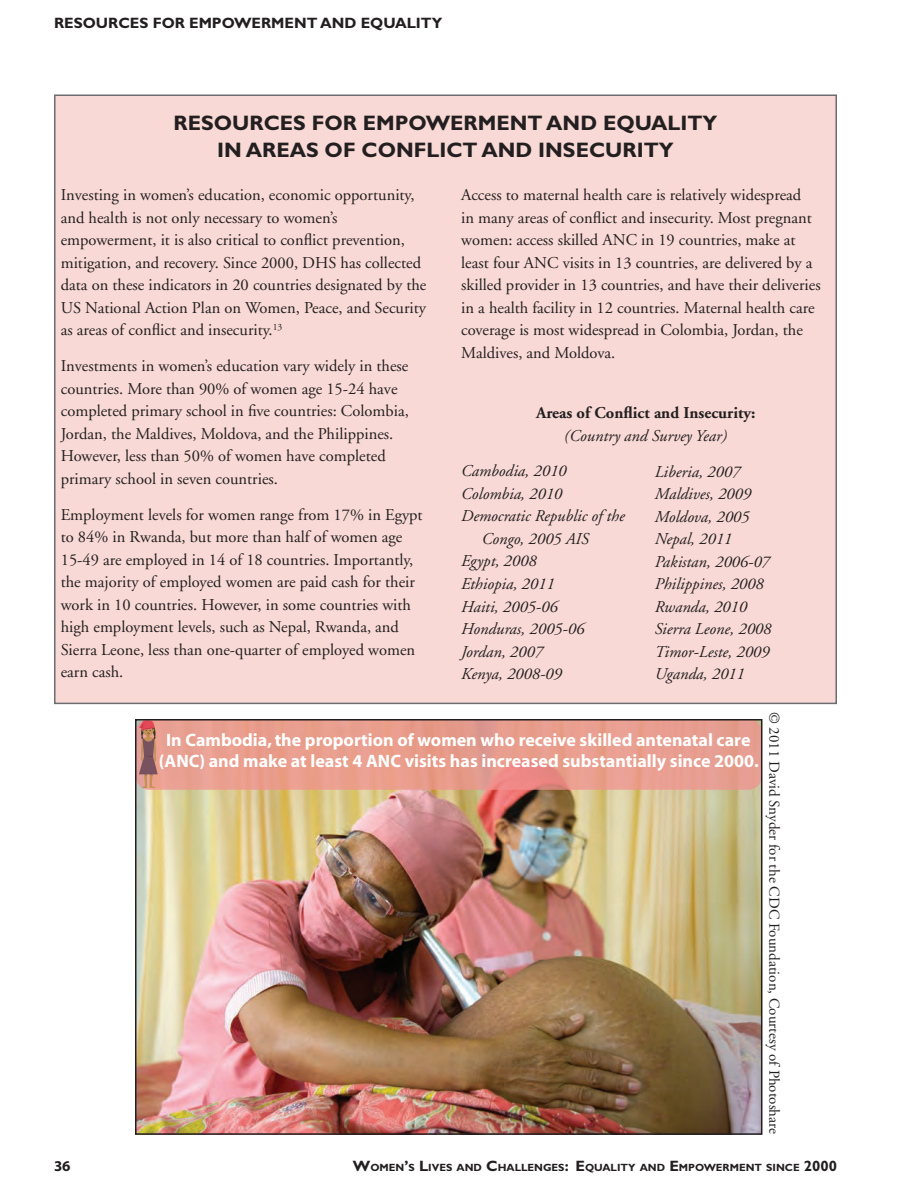
<style>
.page{position:relative;width:918px;height:1188px;background:#fff}
.page>*{position:absolute;margin:0;border:0;box-sizing:border-box;transform-origin:0 0}
.Conflict{font:700 21px/27px "Gill Sans Std";color:#231f20;text-align:center}
.t1{font:700 18px/21.6px "Myriad";color:#fff;text-align:center}
.t2{font:16.5px/22.5px "Adobe Garamond";color:#231f20}
.t3{font:italic 16.5px/22.5px "Adobe Garamond";color:#231f20}
.t4{font:700 16.5px/22.5px "Adobe Garamond";color:#231f20;text-align:center}
.Photo_Credit{font:15px "Adobe Garamond";color:#231f20}
.t5{font:700 15px "Gill Sans";color:#231f20}
.t6{font:700 15px "Myriad";color:#231f20}
.t7{font:700 10.5px "Gill Sans";color:#231f20}
.s1{font-weight:400;font-style:italic}
.s2{font-size:15px}
</style>
<div class="page">
<div style="left:54px;top:94px;width:783px;height:610px;background:#f8d9d5;border:2px solid #6c6d70"></div>
<img style="left:138px;top:722px;width:621px;height:410px">
<svg style="left:136px;top:720px;width:626px;height:70px;background:#e89c8d"></svg>
<svg style="left:139px;top:722px;width:19px;height:66px"></svg>
<div style="left:135px;top:719px;width:627px;height:416px;border:2px solid #231f20"></div>
<p class="t5" style="left:54px;top:14px;width:390px">RESOURCES FOR EMPOWERMENT AND EQUALITY</p>
<p class="Conflict" style="left:174px;top:109px;width:545px">RESOURCES FOR EMPOWERMENT AND EQUALITY<br>IN AREAS OF CONFLICT AND INSECURITY</p>
<p class="t2" style="left:61px;top:184px;width:367px">Investing in women’s education, economic opportunity, and health is not only necessary to women’s empowerment, it is also critical to conflict prevention, mitigation, and recovery. Since 2000, DHS has collected data on these indicators in 20 countries designated by the US National Action Plan on Women, Peace, and Security as areas of conflict and insecurity.<sup>13</sup></p>
<p class="t2" style="left:61px;top:355px;width:350px">Investments in women’s education vary widely in these countries. More than 90% of women age 15-24 have completed primary school in five countries: Colombia, Jordan, the Maldives, Moldova, and the Philippines.<br>However, less than 50% of women have completed primary school in seven countries.</p>
<p class="t2" style="left:61px;top:504px;width:363px">Employment levels for women range from 17% in Egypt to 84% in Rwanda, but more than half of women age 15-49 are employed in 14 of 18 countries. Importantly, the majority of employed women are paid cash for their work in 10 countries. However, in some countries with high employment levels, such as Nepal, Rwanda, and Sierra Leone, less than one-quarter of employed women earn cash.</p>
<p class="t2" style="left:461px;top:184px;width:361px">Access to maternal health care is relatively widespread<br>in many areas of conflict and insecurity. Most pregnant women: access skilled ANC in 19 countries, make at least four ANC visits in 13 countries, are delivered by a skilled provider in 13 countries, and have their deliveries in a health facility in 12 countries. Maternal health care coverage is most widespread in Colombia, Jordan, the Maldives, and Moldova.</p>
<p class="t4" style="left:536px;top:402px;width:221px">Areas of Conflict and Insecurity: <span class="s1">(Country and Survey Year)</span></p>
<p class="t3" style="left:461px;top:461px;width:107px">Cambodia, 2010</p>
<p class="t3" style="left:461px;top:483px;width:102px">Colombia, 2010</p>
<p class="t3" style="left:461px;top:506px;width:165px">Democratic Republic of the</p>
<p class="t3" style="left:482px;top:528px;width:109px">Congo, 2005 AIS</p>
<p class="t3" style="left:461px;top:551px;width:77px">Egypt, 2008</p>
<p class="t3" style="left:461px;top:573px;width:95px">Ethiopia, 2011</p>
<p class="t3" style="left:461px;top:596px;width:98px">Haiti, 2005-06</p>
<p class="t3" style="left:461px;top:618px;width:125px">Honduras, 2005-06</p>
<p class="t3" style="left:461px;top:641px;width:83px">Jordan, 2007</p>
<p class="t3" style="left:461px;top:663px;width:102px">Kenya, 2008-09</p>
<p class="t3" style="left:655px;top:461px;width:118px">Liberia, 2007<br>Maldives, 2009<br>Moldova, 2005<br>Nepal, 2011<br>Pakistan, 2006-07<br>Philippines, 2008<br>Rwanda, 2010<br>Sierra Leone, 2008<br>Timor-Leste, 2009<br>Uganda, 2011</p>
<p class="Photo_Credit" style="left:782px;top:712px;width:424px;rotate:90deg">© 2011 David Snyder for the CDC Foundation, Courtesy of Photoshare</p>
<p class="t1" style="left:159px;top:729px;width:601px">In Cambodia, the proportion of women who receive skilled antenatal care (ANC) and make at least 4 ANC visits has increased substantially since 2000.</p>
<p class="t6" style="left:54px;top:1158px;width:18px">36</p>
<p class="t7" style="left:353px;top:1161px;width:486px"><span class="s2">W</span>OMEN<span class="s2">’</span>S <span class="s2">L</span>IVES AND <span class="s2">C</span>HALLENGES<span class="s2">: E</span>QUALITY AND <span class="s2">E</span> MPOWERMENT SINCE <span class="s2">2000</span></p>
</div>
